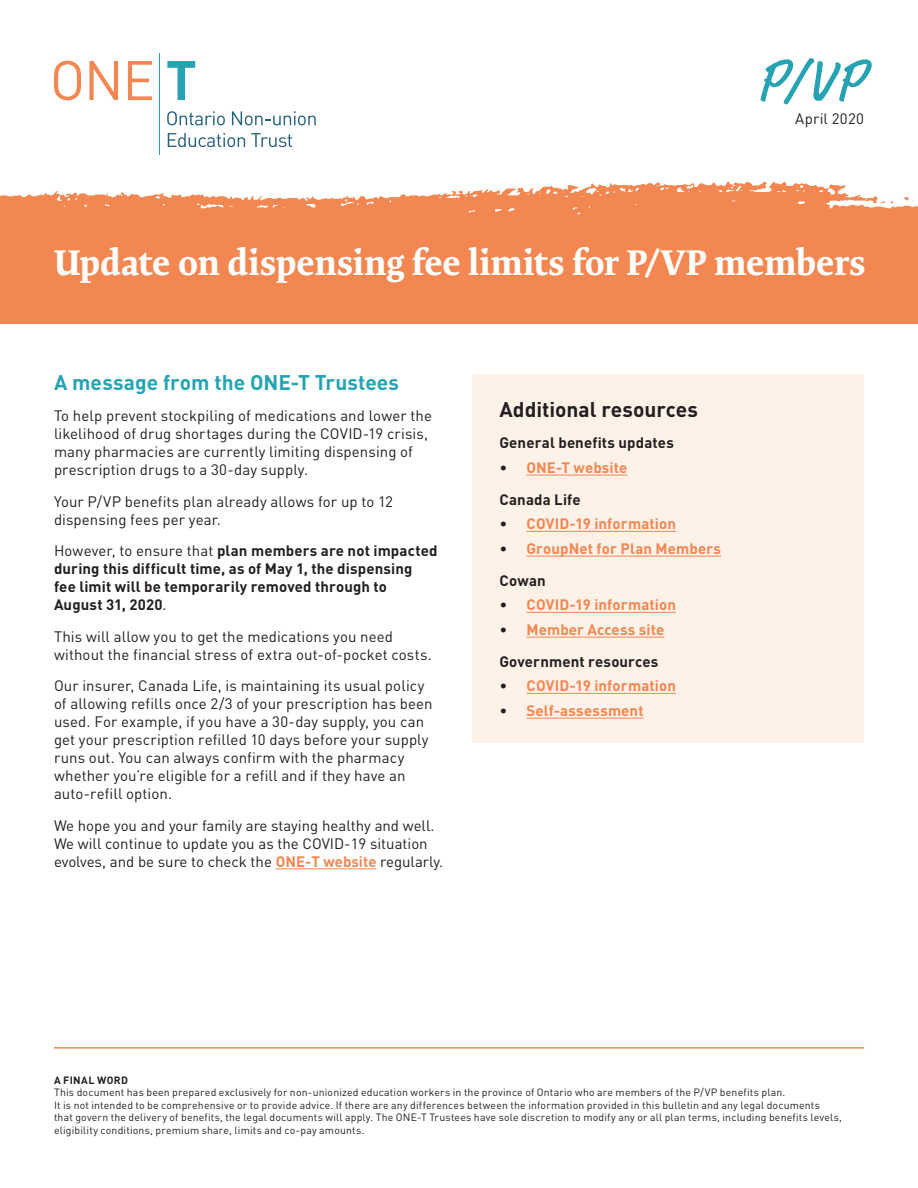
<style>
.page{position:relative;width:918px;height:1188px;background:#fff}
.page>*{position:absolute;margin:0;border:0;box-sizing:border-box;transform-origin:0 0}
.t1{font:60px "Market Pro";color:#26a3b2}
.t2{font:700 36px "Expo Serif Pro";letter-spacing:.005em;color:#fff}
.t3{font:700 21px "DINOT";color:#26a3b2}
.t4{font:700 21px "DINOT";color:#231f20}
.t5{font:15px/18px "DINOT";letter-spacing:.005em;color:#231f20}
.t6{font:700 15px/18px "DINOT";letter-spacing:.01em;color:#231f20}
.t7{font:700 15px "DINOT";letter-spacing:.01em;color:#f38751}
.t8{font:10.5px/12.6px "DINOT";letter-spacing:.015em;color:#231f20}
.t9{font:700 10.5px "DINOT";letter-spacing:.035em;color:#231f20}
.s1{font-weight:400}
.s2{font-weight:700;color:#f38751}
.s3{font-weight:400;color:#231f20}
</style>
<div class="page">
<svg style="left:54px;top:61px;width:27px;height:39px"></svg>
<svg style="left:89px;top:61px;width:29px;height:39px"></svg>
<svg style="left:128px;top:61px;width:24px;height:39px"></svg>
<svg style="left:167px;top:61px;width:28px;height:39px"></svg>
<svg style="left:167px;top:111px;width:58px;height:14px"></svg>
<svg style="left:232px;top:111px;width:84px;height:14px"></svg>
<svg style="left:168px;top:133px;width:77px;height:14px"></svg>
<svg style="left:251px;top:133px;width:41px;height:14px"></svg>
<hr style="left:159px;top:53px;width:1px;height:102px;background:#26a3b2">
<hr style="left:54px;top:1047px;width:810px;height:2px;background:#f38751">
<div style="left:472px;top:375px;width:392px;height:368px;background:#fef1e8"></div>
<hr style="left:526px;top:475px;width:101px;height:1px;background:#f38751">
<hr style="left:526px;top:531px;width:150px;height:1px;background:#f38751">
<hr style="left:526px;top:556px;width:195px;height:1px;background:#f38751">
<hr style="left:526px;top:612px;width:150px;height:1px;background:#f38751">
<hr style="left:526px;top:637px;width:138px;height:1px;background:#f38751">
<hr style="left:526px;top:693px;width:150px;height:1px;background:#f38751">
<hr style="left:526px;top:718px;width:118px;height:1px;background:#f38751">
<div style="left:0;top:260px;width:918px;height:64px;background:#f38751"></div>
<svg style="left:0;top:181px;width:918px;height:79px;background:#f49a6c"></svg>
<svg style="left:912px;top:210px;width:6px;height:4px"></svg>
<svg style="left:579px;top:197px;width:5px;height:4px"></svg>
<svg style="left:904px;top:197px;width:9px;height:4px"></svg>
<svg style="left:865px;top:196px;width:28px;height:17px"></svg>
<hr style="left:276px;top:868px;width:101px;height:1px;background:#f38751">
<p class="t1" style="left:756px;top:40px;width:109px">P/VP</p>
<p class="t5" style="left:795px;top:109px;width:70px">April 2020</p>
<p class="t2" style="left:54px;top:240px;width:813px">Update on dispensing fee limits for P/VP members</p>
<p class="t3" style="left:54px;top:368px;width:347px">A message from the ONE-T Trustees</p>
<p class="t5" style="left:54px;top:406px;width:380px">To help prevent stockpiling of medications and lower the likelihood of drug shortages during the COVID-19 crisis, many pharmacies are currently limiting dispensing of prescription drugs to a 30-day supply.</p>
<p class="t5" style="left:54px;top:492px;width:341px">Your P/VP benefits plan already allows for up to 12 dispensing fees per year.</p>
<p class="t6" style="left:54px;top:541px;width:385px"><span class="s1">However, to ensure that</span> plan members are not impacted during this difficult time, as of May 1, the dispensing fee limit will be temporarily removed through to August 31, 2020<span class="s1">.</span></p>
<p class="t5" style="left:54px;top:627px;width:379px">This will allow you to get the medications you need without the financial stress of extra out-of-pocket costs.</p>
<p class="t5" style="left:54px;top:676px;width:380px">Our insurer, Canada Life, is maintaining its usual policy of allowing refills once 2/3 of your prescription has been used. For example, if you have a 30-day supply, you can get your prescription refilled 10 days before your supply runs out. You can always confirm with the pharmacy whether you’re eligible for a refill and if they have an auto-refill option.</p>
<p class="t5" style="left:54px;top:816px;width:391px">We hope you and your family are staying healthy and well.<br>We will continue to update you as the COVID-19 situation evolves, and be sure to check the <span class="s2">ONE-T website</span> regularly.</p>
<p class="t4" style="left:500px;top:395px;width:200px">Additional resources</p>
<p class="t6" style="left:500px;top:433px;width:176px">General benefits updates</p>
<p class="t7" style="left:500px;top:457px;width:129px"><span class="s3">•</span> ONE-T website</p>
<p class="t6" style="left:500px;top:490px;width:83px">Canada Life</p>
<p class="t7" style="left:500px;top:514px;width:178px"><span class="s3">•</span> COVID-19 information</p>
<p class="t7" style="left:500px;top:538px;width:223px"><span class="s3">•</span> GroupNet for Plan Members</p>
<p class="t6" style="left:500px;top:571px;width:48px">Cowan</p>
<p class="t7" style="left:500px;top:595px;width:178px"><span class="s3">•</span> COVID-19 information</p>
<p class="t7" style="left:500px;top:619px;width:166px"><span class="s3">•</span> Member Access site</p>
<p class="t6" style="left:500px;top:652px;width:160px">Government resources</p>
<p class="t7" style="left:500px;top:676px;width:178px"><span class="s3">•</span> COVID-19 information</p>
<p class="t7" style="left:500px;top:700px;width:146px"><span class="s3">•</span> Self-assessment</p>
<p class="t9" style="left:54px;top:1073px;width:75px">A FINAL WORD</p>
<p class="t8" style="left:54px;top:1086px;width:789px">This document has been prepared exclusively for non-unionized education workers in the province of Ontario who are members of the P/VP benefits plan.<br>It is not intended to be comprehensive or to provide advice. If there are any differences between the information provided in this bulletin and any legal documents<br>that govern the delivery of benefits, the legal documents will apply. The ONE-T Trustees have sole discretion to modify any or all plan terms, including benefits levels, eligibility conditions, premium share, limits and co-pay amounts.</p>
</div>
